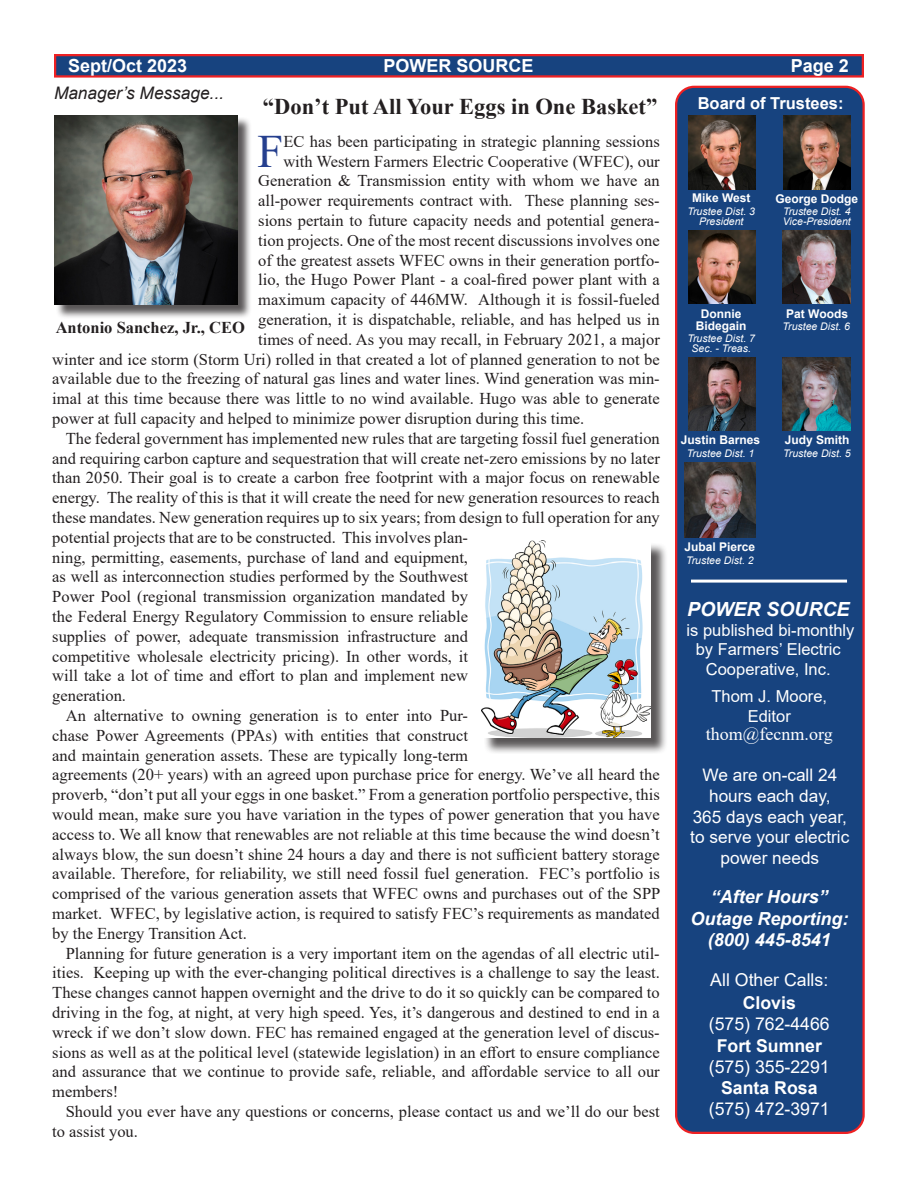
<style>
.page{position:relative;width:918px;height:1188px;background:#fff}
.page>*{position:absolute;margin:0;border:0;box-sizing:border-box;transform-origin:0 0}
.t1{font:46.35px "Times New Roman";color:#253f8e}
.t2{font:700 22.5px "Times New Roman";color:#231f20}
.t3{font:italic 700 19.5px "Arial";color:#fff}
.t4{font:italic 700 18px "Arial";color:#fff}
.t5{font:700 18px "Arial";color:#fff}
.t6{font:18px "Times New Roman";color:#fff}
.t7{font:17.7px "Arial";color:#fff}
.t8{font:700 17.7px "Arial";color:#fff}
.t9{font:17.25px/20.7px "Arial";color:#fff;text-align:center}
.t10{font:italic 17.25px "Arial";color:#231f20}
.t11{font:16.5px/19.8px "Times New Roman";color:#231f20}
.t12{font:16.5px/19.8px "Arial";color:#fff;text-align:center}
.t13{font:700 16.5px "Times New Roman";color:#231f20}
.t14{font:700 16.5px "Arial";color:#fff}
.t15{font:700 12px "Arial";color:#fff}
.t16{font:italic 10.5px "Arial";color:#fff}
</style>
<div class="page">
<div style="left:54px;top:54px;width:810px;height:24px;background:#17437f;border:2px solid #ee2123"></div>
<div style="left:676px;top:87px;width:188px;height:1046px;background:#17437f;border-radius:18px"></div>
<div style="left:675px;top:86px;width:190px;height:1048px;border:2px solid #ee2123;border-radius:18px"></div>
<img style="left:782px;top:230px;width:68px;height:74px">
<img style="left:688px;top:115px;width:68px;height:74px">
<img style="left:688px;top:357px;width:68px;height:73px">
<hr style="left:691px;top:580px;width:156px;height:3px;background:#fff">
<img style="left:783px;top:115px;width:68px;height:74px">
<img style="left:689px;top:230px;width:67px;height:74px">
<img style="left:782px;top:357px;width:68px;height:73px">
<img style="left:684px;top:463px;width:72px;height:75px">
<div style="left:56px;top:117px;width:196px;height:202px;background:#231f20;opacity:.75"></div>
<img style="left:54px;top:115px;width:183px;height:189px">
<div style="left:484px;top:543px;width:184px;height:211px;background:#231f20;opacity:.75"></div>
<img style="left:482px;top:540px;width:169px;height:197px">
<p class="t5" style="left:68px;top:53px;width:121px">Sept/Oct 2023</p>
<p class="t5" style="left:383px;top:53px;width:152px">POWER SOURCE</p>
<p class="t5" style="left:791px;top:53px;width:60px">Page 2</p>
<p class="t10" style="left:54px;top:81px;width:172px">Manager’s Message...</p>
<p class="t14" style="left:698px;top:92px;width:147px">Board of Trustees:</p>
<p class="t2" style="left:263px;top:90px;width:396px">“Don’t Put All Your Eggs in One Basket”</p>
<p class="t1" style="left:258px;top:118px;width:27px">F</p>
<p class="t11" style="left:283px;top:131px;width:378px">EC has been participating in strategic planning sessions</p>
<p class="t11" style="left:283px;top:151px;width:378px">with Western Farmers Electric Cooperative (WFEC), our</p>
<p class="t11" style="left:258px;top:170px;width:403px">Generation &amp; Transmission entity with whom we have an</p>
<p class="t11" style="left:258px;top:190px;width:403px">all-power requirements contract with. These planning ses-</p>
<p class="t11" style="left:258px;top:210px;width:403px">sions pertain to future capacity needs and potential genera-</p>
<p class="t11" style="left:258px;top:230px;width:403px">tion projects. One of the most recent discussions involves one</p>
<p class="t11" style="left:258px;top:250px;width:403px">of the greatest assets WFEC owns in their generation portfo-</p>
<p class="t11" style="left:258px;top:269px;width:403px">lio, the Hugo Power Plant - a coal-fired power plant with a</p>
<p class="t11" style="left:258px;top:289px;width:403px">maximum capacity of 446MW. Although it is fossil-fueled</p>
<p class="t11" style="left:258px;top:309px;width:403px">generation, it is dispatchable, reliable, and has helped us in</p>
<p class="t11" style="left:258px;top:329px;width:403px">times of need. As you may recall, in February 2021, a major</p>
<p class="t11" style="left:52px;top:349px;width:609px">winter and ice storm (Storm Uri) rolled in that created a lot of planned generation to not be</p>
<p class="t11" style="left:52px;top:368px;width:609px">available due to the freezing of natural gas lines and water lines. Wind generation was min-</p>
<p class="t11" style="left:52px;top:388px;width:609px">imal at this time because there was little to no wind available. Hugo was able to generate</p>
<p class="t11" style="left:52px;top:408px;width:534px">power at full capacity and helped to minimize power disruption during this time.</p>
<p class="t11" style="left:52px;top:428px;width:609px;text-indent:14px">The federal government has implemented new rules that are targeting fossil fuel generation and requiring carbon capture and sequestration that will create net-zero emissions by no later than 2050. Their goal is to create a carbon free footprint with a major focus on renewable energy. The reality of this is that it will create the need for new generation resources to reach these mandates. New generation requires up to six years; from design to full operation for any potential projects that are to be constructed. This involves plan-<br>ning, permitting, easements, purchase of land and equipment,<br>as well as interconnection studies performed by the Southwest<br>Power Pool (regional transmission organization mandated by<br>the Federal Energy Regulatory Commission to ensure reliable<br>supplies of power, adequate transmission infrastructure and<br>competitive wholesale electricity pricing). In other words, it<br>will take a lot of time and effort to plan and implement new<br>generation.</p>
<p class="t11" style="left:52px;top:705px;width:610px;text-indent:14px">An alternative to owning generation is to enter into Pur-<br>chase Power Agreements (PPAs) with entities that construct<br>and maintain generation assets. These are typically long-term<br>agreements (20+ years) with an agreed upon purchase price for energy. We’ve all heard the proverb, “don’t put all your eggs in one basket.” From a generation portfolio perspective, this would mean, make sure you have variation in the types of power generation that you have access to. We all know that renewables are not reliable at this time because the wind doesn’t always blow, the sun doesn’t shine 24 hours a day and there is not sufficient battery storage available. Therefore, for reliability, we still need fossil fuel generation. FEC’s portfolio is comprised of the various generation assets that WFEC owns and purchases out of the SPP market. WFEC, by legislative action, is required to satisfy FEC’s requirements as mandated by the Energy Transition Act.</p>
<p class="t11" style="left:52px;top:943px;width:609px;text-align:justify;text-indent:14px">Planning for future generation is a very important item on the agendas of all electric util&shy;ities. Keeping up with the ever-changing political directives is a challenge to say the least.<br>These changes cannot happen overnight and the drive to do it so quickly can be compared to driving in the fog, at night, at very high speed. Yes, it’s dangerous and destined to end in a wreck if we don’t slow down. FEC has remained engaged at the generation level of discus&shy;sions as well as at the political level (statewide legislation) in an effort to ensure compliance and assurance that we continue to provide safe, reliable, and affordable service to all our members!</p>
<p class="t11" style="left:52px;top:1101px;width:609px;text-indent:14px">Should you ever have any questions or concerns, please contact us and we’ll do our best to assist you.</p>
<p class="t13" style="left:56px;top:315px;width:191px">Antonio Sanchez, Jr., CEO</p>
<p class="t15" style="left:692px;top:190px;width:60px">Mike West</p>
<p class="t15" style="left:776px;top:190px;width:84px">George Dodge</p>
<p class="t16" style="left:688px;top:204px;width:69px">Trustee Dist. 3</p>
<p class="t16" style="left:699px;top:215px;width:46px">President</p>
<p class="t16" style="left:783px;top:215px;width:70px">Vice-President</p>
<p class="t16" style="left:783px;top:204px;width:69px">Trustee Dist. 4</p>
<p class="t15" style="left:701px;top:305px;width:42px">Donnie</p>
<p class="t15" style="left:696px;top:318px;width:52px">Bidegain</p>
<p class="t16" style="left:692px;top:342px;width:61px">Sec. - Treas.</p>
<p class="t16" style="left:688px;top:331px;width:69px">Trustee Dist. 7</p>
<p class="t15" style="left:786px;top:305px;width:63px">Pat Woods</p>
<p class="t16" style="left:783px;top:320px;width:69px">Trustee Dist. 6</p>
<p class="t15" style="left:681px;top:432px;width:81px">Justin Barnes</p>
<p class="t16" style="left:687px;top:447px;width:69px">Trustee Dist. 1</p>
<p class="t15" style="left:785px;top:431px;width:66px">Judy Smith</p>
<p class="t16" style="left:783px;top:446px;width:69px">Trustee Dist. 5</p>
<p class="t15" style="left:685px;top:538px;width:72px">Jubal Pierce</p>
<p class="t16" style="left:686px;top:553px;width:69px">Trustee Dist. 2</p>
<p class="t3" style="left:687px;top:596px;width:164px">POWER SOURCE</p>
<p class="t12" style="left:687px;top:620px;width:169px">is published bi-monthly by Farmers’ Electric</p>
<p class="t12" style="left:706px;top:659px;width:126px">Cooperative, Inc.</p>
<p class="t12" style="left:712px;top:686px;width:117px">Thom J. Moore,</p>
<p class="t12" style="left:748px;top:706px;width:45px">Editor</p>
<p class="t6" style="left:706px;top:721px;width:128px">thom@fecnm.org</p>
<p class="t9" style="left:702px;top:765px;width:136px">We are on-call 24 hours each day,</p>
<p class="t9" style="left:693px;top:806px;width:156px">365 days each year,</p>
<p class="t9" style="left:690px;top:827px;width:161px">to serve your electric power needs</p>
<p class="t4" style="left:711px;top:885px;width:119px">“After Hours”</p>
<p class="t4" style="left:690px;top:907px;width:160px">Outage Reporting:</p>
<p class="t4" style="left:708px;top:928px;width:125px">(800) 445-8541</p>
<p class="t7" style="left:710px;top:968px;width:120px">All Other Calls:</p>
<p class="t8" style="left:743px;top:991px;width:55px">Clovis</p>
<p class="t7" style="left:709px;top:1012px;width:123px">(575) 762-4466</p>
<p class="t8" style="left:717px;top:1033px;width:107px">Fort Sumner</p>
<p class="t7" style="left:709px;top:1055px;width:123px">(575) 355-2291</p>
<p class="t8" style="left:721px;top:1076px;width:98px">Santa Rosa</p>
<p class="t7" style="left:709px;top:1097px;width:123px">(575) 472-3971</p>
</div>
